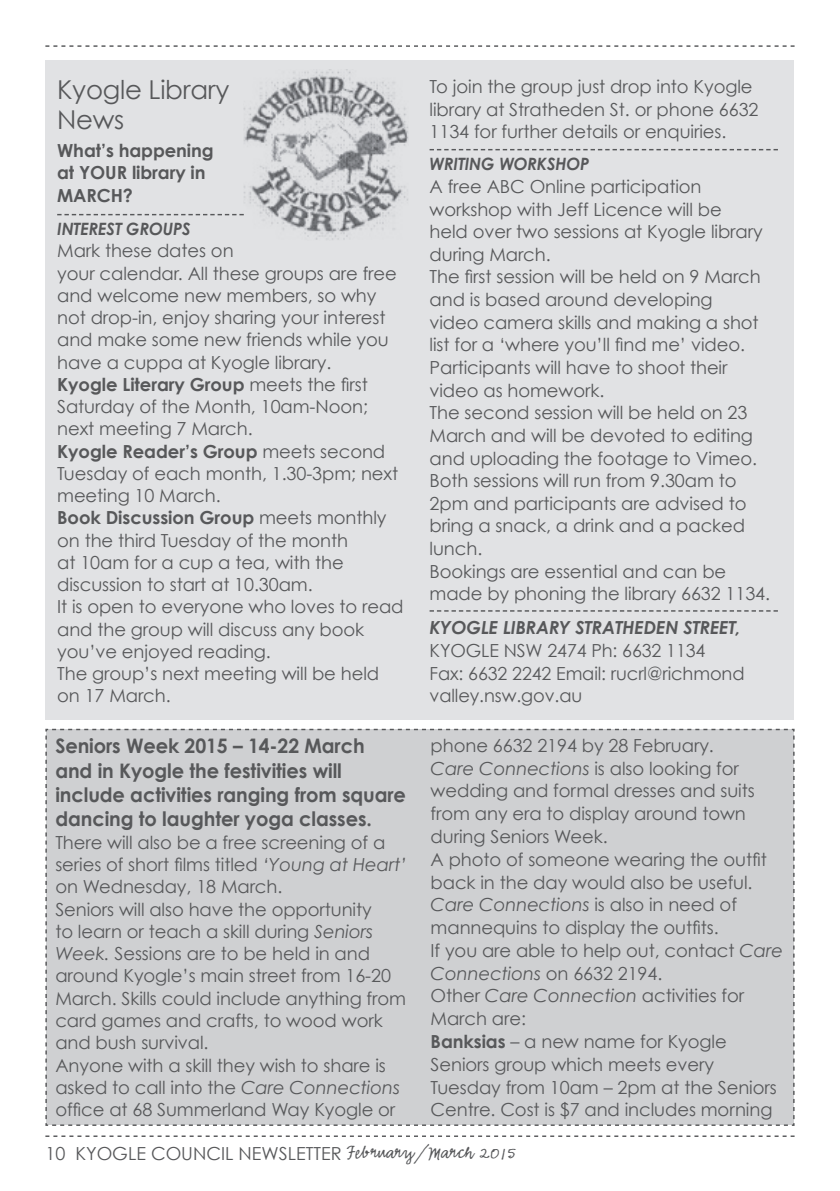
<style>
.page{position:relative;width:840px;height:1191px;background:#fff}
.page>*{position:absolute;margin:0;border:0;box-sizing:border-box;transform-origin:0 0}
.t1{font:26px/30.2px "Century Gothic";letter-spacing:-.01em;color:#57585a}
.t2{font:700 20px/24.4px "Century Gothic";letter-spacing:-.005em;color:#57585a}
.t3{font:18px/22.6px "Century Gothic";letter-spacing:-.005em;color:#57585a}
.t4{font:700 18px/22.2px "Century Gothic";letter-spacing:-.005em;color:#57585a}
.t5{font:italic 700 17px "Century Gothic";letter-spacing:-.005em;color:#57585a;scale:.96 1}
.s1{font-weight:700}
.s2{font-style:italic}
.s3{font-weight:700;font-style:italic}
.s4{font-family:"Emmascript MVB";font-size:20px}
</style>
<div class="page">
<div style="left:45px;top:61px;width:748px;height:659px;background:#e1e2e4"></div>
<svg style="left:45px;top:45px;width:749px;height:2px"></svg>
<svg style="left:45px;top:1135px;width:749px;height:2px"></svg>
<svg style="left:57px;top:214px;width:187px;height:1px"></svg>
<svg style="left:429px;top:149px;width:348px;height:1px"></svg>
<svg style="left:429px;top:610px;width:348px;height:1px"></svg>
<img style="left:244px;top:69px;width:164px;height:171px">
<div style="left:45px;top:728px;width:749px;height:398px;background:#cfd0d2"></div>
<p class="t1" style="left:57px;top:74px;width:174px">Kyogle Library<br>News</p>
<p class="t4" style="left:57px;top:139px;width:158px">What’s happening at YOUR library in<br>MARCH?</p>
<p class="t5" style="left:57px;top:218px;width:140px">INTEREST GROUPS</p>
<p class="t3" style="left:57px;top:239px;width:341px">Mark these dates on<br>your calendar. All these groups are free and welcome new members, so why not drop-in, enjoy sharing your interest and make some new friends while you have a cuppa at Kyogle library.</p>
<p class="t3" style="left:57px;top:373px;width:312px;text-align:justify"><span class="s1">Kyogle Literary Group</span> meets the first Saturday of the Month, 10am-Noon; next meeting 7 March.</p>
<p class="t3" style="left:57px;top:440px;width:342px"><span class="s1">Kyogle Reader’s Group</span> meets second<br>Tuesday of each month, 1.30-3pm; next meeting 10 March.</p>
<p class="t3" style="left:57px;top:506px;width:330px"><span class="s1">Book Discussion Group</span> meets monthly on the third Tuesday of the month<br>at 10am for a cup a tea, with the discussion to start at 10.30am.</p>
<p class="t3" style="left:57px;top:595px;width:348px">It is open to everyone who loves to read and the group will discuss any book you’ve enjoyed reading.</p>
<p class="t3" style="left:57px;top:662px;width:323px">The group’s next meeting will be held on 17 March.</p>
<p class="t2" style="left:55px;top:733px;width:352px">Seniors Week 2015 – 14-22 March and in Kyogle the festivities will include activities ranging from square dancing to laughter yoga classes.</p>
<p class="t3" style="left:55px;top:830px;width:353px">There will also be a free screening of a series of short films titled <span class="s2">‘Young at Heart’ </span>on Wednesday, 18 March.</p>
<p class="t3" style="left:55px;top:897px;width:352px">Seniors will also have the opportunity<br>to learn or teach a skill during <span class="s2">Seniors Week.</span> Sessions are to be held in and around Kyogle’s main street from 16-20<br>March. Skills could include anything from card games and crafts, to wood work and bush survival.</p>
<p class="t3" style="left:55px;top:1053px;width:346px">Anyone with a skill they wish to share is asked to call into the <span class="s2">Care Connections </span>office at 68 Summerland Way Kyogle or</p>
<p class="t3" style="left:429px;top:75px;width:330px">To join the group just drop into Kyogle library at Stratheden St. or phone 6632<br>1134 for further details or enquiries.</p>
<p class="t5" style="left:429px;top:153px;width:168px">WRITING WORKSHOP</p>
<p class="t3" style="left:429px;top:175px;width:334px">A free ABC Online participation workshop with Jeff Licence will be held over two sessions at Kyogle library during March.</p>
<p class="t3" style="left:429px;top:265px;width:332px">The first session will be held on 9 March and is based around developing video camera skills and making a shot list for a ‘where you’ll find me’ video.<br>Participants will have to shoot their video as homework.</p>
<p class="t3" style="left:429px;top:401px;width:329px">The second session will be held on 23<br>March and will be devoted to editing and uploading the footage to Vimeo.</p>
<p class="t3" style="left:429px;top:469px;width:318px">Both sessions will run from 9.30am to<br>2pm and participants are advised to bring a snack, a drink and a packed lunch.</p>
<p class="t3" style="left:429px;top:559px;width:342px">Bookings are essential and can be made by phoning the library 6632 1134.</p>
<p class="t3" style="left:429px;top:616px;width:316px"><span class="s3">KYOGLE LIBRARY STRATHEDEN STREET,<br></span>KYOGLE NSW 2474 Ph: 6632 1134<br>Fax: 6632 2242 Email: rucrl@richmond valley.nsw.gov.au</p>
<p class="t3" style="left:430px;top:733px;width:285px">phone 6632 2194 by 28 February.</p>
<p class="t3" style="left:430px;top:756px;width:325px"><span class="s2">Care Connections</span> is also looking for wedding and formal dresses and suits from any era to display around town during Seniors Week.</p>
<p class="t3" style="left:430px;top:847px;width:337px">A photo of someone wearing the outfit back in the day would also be useful.<br><span class="s2">Care Connections</span> is also in need of mannequins to display the outfits.</p>
<p class="t3" style="left:430px;top:938px;width:354px">If you are able to help out, contact <span class="s2">Care<br>Connections</span> on 6632 2194.</p>
<p class="t3" style="left:430px;top:984px;width:347px">Other <span class="s2">Care Connection</span> activities for<br>March are:<br><span class="s1">Banksias</span> – a new name for Kyogle<br>Seniors group which meets every<br>Tuesday from 10am – 2pm at the Seniors<br>Centre. Cost is $7 and includes morning</p>
<p class="t3" style="left:45px;top:1141px;width:472px">10 KYOGLE COUNCIL NEWSLETTER <span class="s4">February/March 2015</span></p>
</div>
